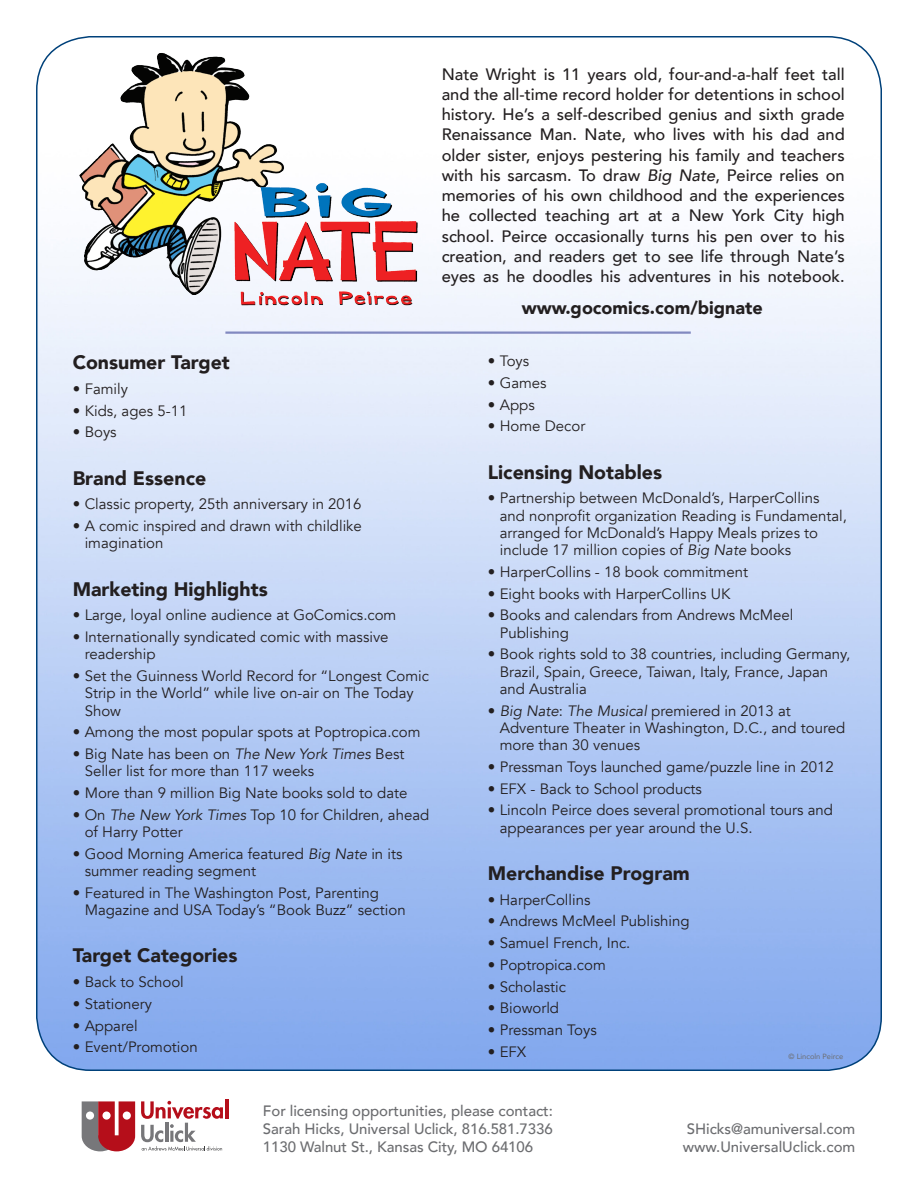
<style>
.page{position:relative;width:918px;height:1188px;background:#fff}
.page>*{position:absolute;margin:0;border:0;box-sizing:border-box;transform-origin:0 0}
.sub_head{font:900 19.5px "Avenir";color:#231f20}
.URL{font:900 18px "Avenir";color:#231f20}
.feature_descrip{font:500 16.5px/20.2px "Avenir";color:#231f20;text-align:justify}
.body_3{font:15px/17.2px "Avenir";color:#231f20}
.t1{font:500 15px "Avenir";letter-spacing:-.005em;color:#6c6d70}
.URL-2{font:7.5px "Avenir";color:#6c6d70}
.s1{font-style:italic}
</style>
<div class="page">
<img style="left:37px;top:37px;width:844px;height:1033px">
<hr style="left:225px;top:332px;width:466px;height:2px;background:#2a348e">
<svg style="left:82px;top:1101px;width:53px;height:50px;background:#af5159"></svg>
<hr style="left:225px;top:1099px;width:3px;height:19px;background:#b50e1a">
<svg style="left:141px;top:1101px;width:82px;height:50px"></svg>
<img style="left:120px;top:53px;width:39px;height:98px">
<img style="left:231px;top:169px;width:189px;height:152px">
<p class="sub_head" style="left:73px;top:346px;width:159px">Consumer Target</p>
<p class="body_3" style="left:73px;top:380px;width:57px">• Family</p>
<p class="body_3" style="left:73px;top:402px;width:116px">• Kids, ages 5-11</p>
<p class="body_3" style="left:73px;top:424px;width:45px">• Boys</p>
<p class="sub_head" style="left:73px;top:461px;width:135px">Brand Essence</p>
<p class="body_3" style="left:73px;top:496px;width:290px">• Classic property, 25th anniversary in 2016</p>
<p class="body_3" style="left:85px;top:517px;width:279px;text-indent:-12px">• A comic inspired and drawn with childlike imagination</p>
<p class="sub_head" style="left:73px;top:572px;width:197px">Marketing Highlights</p>
<p class="body_3" style="left:73px;top:607px;width:325px">• Large, loyal online audience at GoComics.com</p>
<p class="body_3" style="left:85px;top:628px;width:305px;text-indent:-12px">• Internationally syndicated comic with massive readership</p>
<p class="body_3" style="left:85px;top:667px;width:346px;text-indent:-12px">• Set the Guinness World Record for “Longest Comic<br>Strip in the World” while live on-air on The Today<br>Show</p>
<p class="body_3" style="left:73px;top:724px;width:349px">• Among the most popular spots at Poptropica.com</p>
<p class="body_3" style="left:85px;top:745px;width:321px;text-indent:-12px">• Big Nate has been on <span class="s1">The New York Times</span> Best<br>Seller list for more than 117 weeks</p>
<p class="body_3" style="left:73px;top:784px;width:336px">• More than 9 million Big Nate books sold to date</p>
<p class="body_3" style="left:85px;top:806px;width:346px;text-indent:-12px">• On <span class="s1">The New York Times</span> Top 10 for Children, ahead of Harry Potter</p>
<p class="body_3" style="left:85px;top:845px;width:319px;text-indent:-12px">• Good Morning America featured <span class="s1">Big Nate</span> in its summer reading segment</p>
<p class="body_3" style="left:85px;top:884px;width:323px;text-indent:-12px">• Featured in The Washington Post, Parenting<br>Magazine and USA Today’s “Book Buzz” section</p>
<p class="sub_head" style="left:73px;top:939px;width:166px">Target Categories</p>
<p class="body_3" style="left:73px;top:973px;width:113px">• Back to School</p>
<p class="body_3" style="left:73px;top:995px;width:81px">• Stationery</p>
<p class="body_3" style="left:73px;top:1017px;width:67px">• Apparel</p>
<p class="body_3" style="left:73px;top:1039px;width:127px">• Event/Promotion</p>
<p class="feature_descrip" style="left:442px;top:63px;width:405px">Nate Wright is 11 years old, four-and-a-half feet tall and the all-time record holder for detentions in school history. He’s a self-described genius and sixth grade Renaissance Man. Nate, who lives with his dad and older sister, enjoys pestering his family and teachers with his sarcasm. To draw <span class="s1">Big Nate</span>, Peirce relies on memories of his own childhood and the experiences he collected teaching art at a New York City high school. Peirce occasionally turns his pen over to his creation, and readers get to see life through Nate’s eyes as he doodles his adventures in his notebook.</p>
<p class="URL" style="left:522px;top:292px;width:243px">www.gocomics.com/bignate</p>
<p class="body_3" style="left:488px;top:352px;width:43px">• Toys</p>
<p class="body_3" style="left:488px;top:374px;width:60px">• Games</p>
<p class="body_3" style="left:488px;top:396px;width:49px">• Apps</p>
<p class="body_3" style="left:488px;top:418px;width:99px">• Home Decor</p>
<p class="sub_head" style="left:488px;top:455px;width:176px">Licensing Notables</p>
<p class="body_3" style="left:500px;top:490px;width:349px;text-indent:-12px">• Partnership between McDonald’s, HarperCollins and nonprofit organization Reading is Fundamental, arranged for McDonald’s Happy Meals prizes to include 17 million copies of <span class="s1">Big Nate</span> books</p>
<p class="body_3" style="left:488px;top:563px;width:262px">• HarperCollins - 18 book commitment</p>
<p class="body_3" style="left:488px;top:585px;width:244px">• Eight books with HarperCollins UK</p>
<p class="body_3" style="left:500px;top:607px;width:295px;text-indent:-12px">• Books and calendars from Andrews McMeel<br>Publishing</p>
<p class="body_3" style="left:500px;top:646px;width:352px;text-indent:-12px">• Book rights sold to 38 countries, including Germany,<br>Brazil, Spain, Greece, Taiwan, Italy, France, Japan and Australia</p>
<p class="body_3" style="left:500px;top:702px;width:347px;text-indent:-12px">• <span class="s1">Big Nate</span>: <span class="s1">The Musical</span> premiered in 2013 at<br>Adventure Theater in Washington, D.C., and toured more than 30 venues</p>
<p class="body_3" style="left:488px;top:758px;width:347px">• Pressman Toys launched game/puzzle line in 2012</p>
<p class="body_3" style="left:488px;top:780px;width:216px">• EFX - Back to School products</p>
<p class="body_3" style="left:500px;top:802px;width:335px;text-indent:-12px">• Lincoln Peirce does several promotional tours and appearances per year around the U.S.</p>
<p class="sub_head" style="left:488px;top:856px;width:204px">Merchandise Program</p>
<p class="body_3" style="left:488px;top:891px;width:104px">• HarperCollins</p>
<p class="body_3" style="left:488px;top:913px;width:203px">• Andrews McMeel Publishing</p>
<p class="body_3" style="left:488px;top:934px;width:144px">• Samuel French, Inc.</p>
<p class="body_3" style="left:488px;top:956px;width:120px">• Poptropica.com</p>
<p class="body_3" style="left:488px;top:978px;width:80px">• Scholastic</p>
<p class="body_3" style="left:488px;top:1000px;width:73px">• Bioworld</p>
<p class="body_3" style="left:488px;top:1021px;width:110px">• Pressman Toys</p>
<p class="body_3" style="left:488px;top:1043px;width:40px">• EFX</p>
<p class="URL-2" style="left:789px;top:1050px;width:56px">© Lincoln Peirce</p>
<p class="t1" style="left:263px;top:1097px;width:291px">For licensing opportunities, please contact:</p>
<p class="t1" style="left:263px;top:1115px;width:291px">Sarah Hicks, Universal Uclick, 816.581.7336</p>
<p class="t1" style="left:687px;top:1115px;width:170px">SHicks@amuniversal.com</p>
<p class="t1" style="left:263px;top:1133px;width:272px">1130 Walnut St., Kansas City, MO 64106</p>
<p class="t1" style="left:683px;top:1133px;width:174px">www.UniversalUclick.com</p>
</div>
